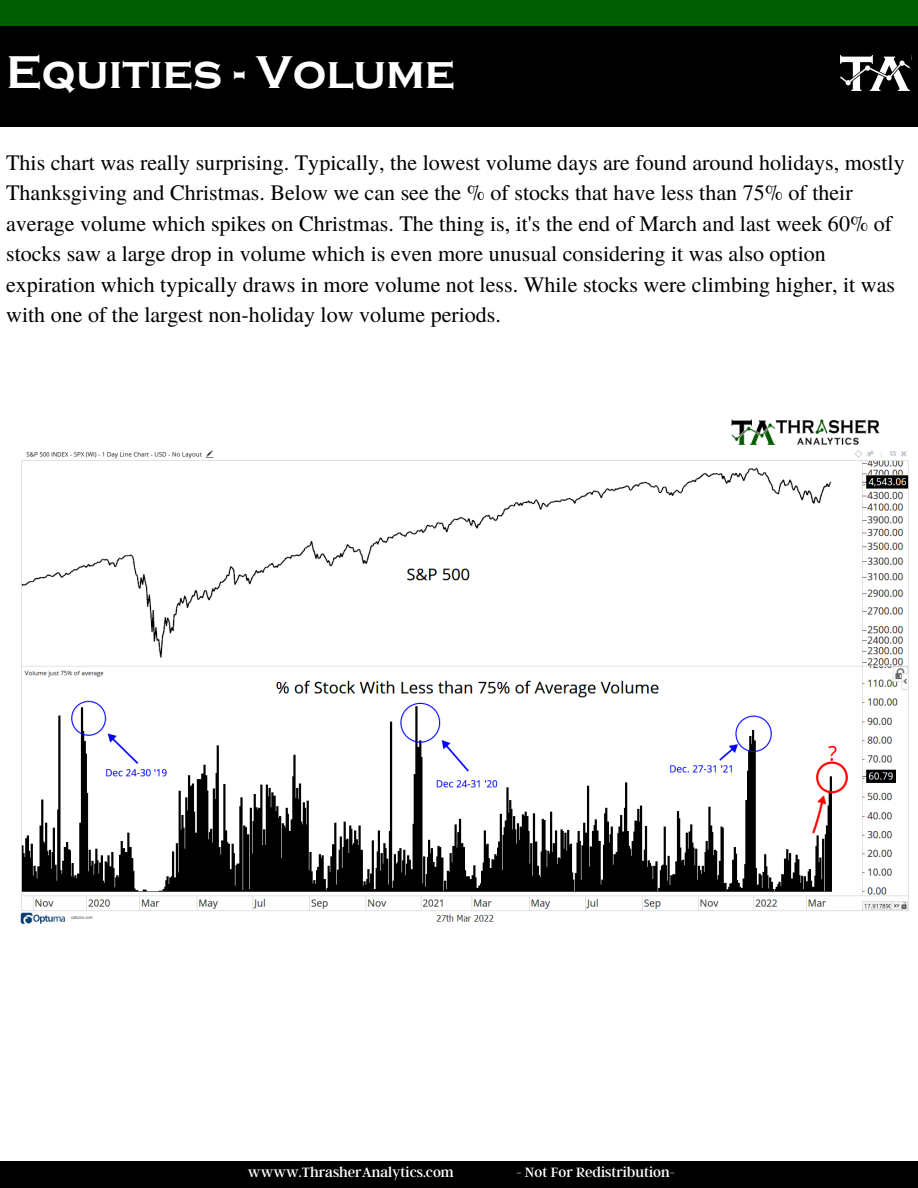
<style>
.page{position:relative;width:918px;height:1188px;background:#fff}
.page>*{position:absolute;margin:0;border:0;box-sizing:border-box;transform-origin:0 0}
.t1{font:700 47.25px "Copperplate Gothic";color:#fff}
.t2{font:22.05px/30.3px "Te X Gyre Termes";color:#000}
.t3{font:15px "Argent CF";color:#fff}
</style>
<div class="page">
<div style="left:0;top:0;width:918px;height:27px;background:#005c00"></div>
<div style="left:0;top:1162px;width:918px;height:26px;background:#000"></div>
<div style="left:0;top:26px;width:918px;height:101px;background:#000"></div>
<img style="left:840px;top:56px;width:70px;height:35px">
<img style="left:20px;top:419px;width:889px;height:505px">
<h1 class="t1" style="left:6px;top:46px;width:450px">Equities - Volume</h1>
<p class="t2" style="left:6px;top:146px;width:900px">This chart was really surprising. Typically, the lowest volume days are found around holidays, mostly Thanksgiving and Christmas. Below we can see the % of stocks that have less than 75% of their average volume which spikes on Christmas. The thing is, it's the end of March and last week 60% of stocks saw a large drop in volume which is even more unusual considering it was also option expiration which typically draws in more volume not less. While stocks were climbing higher, it was with one of the largest non-holiday low volume periods.</p>
<p class="t3" style="left:248px;top:1162px;width:207px">wwww.ThrasherAnalytics.com</p>
<p class="t3" style="left:516px;top:1162px;width:160px">- Not For Redistribution-</p>
</div>
